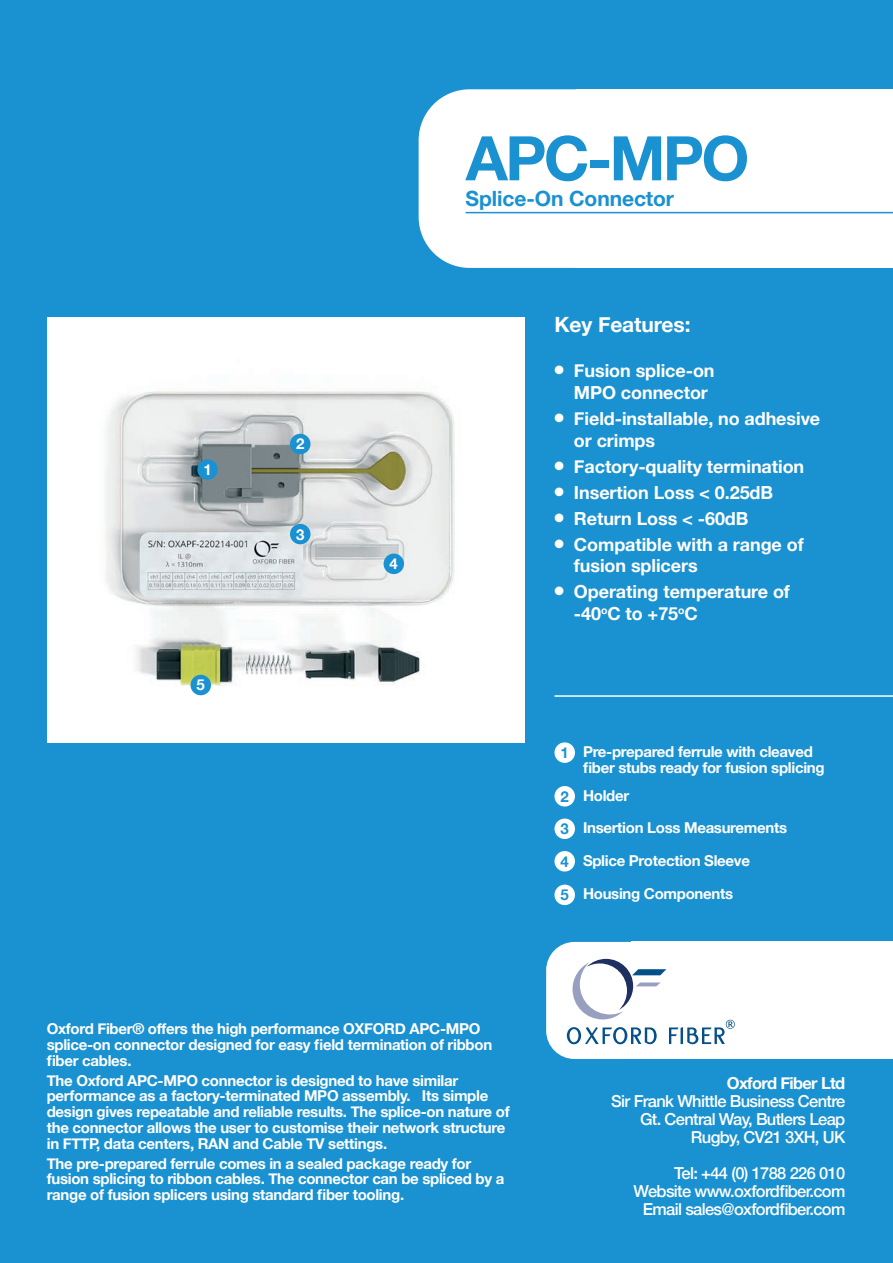
<style>
.page{position:relative;width:893px;height:1263px;background:#1a91d1}
.page>*{position:absolute;margin:0;border:0;box-sizing:border-box;transform-origin:0 0}
.t1{font:700 61.5px "Helvetica Neue";letter-spacing:-.04em;color:#1a91d1}
.t2{font:700 21px "Helvetica Neue";letter-spacing:-.005em;color:#1a91d1}
.t3{font:700 21px "Helvetica Neue";letter-spacing:-.005em;color:#fff}
.t4{font:700 18px/21.8px "Helvetica Neue";letter-spacing:-.005em;color:#fff}
.t5{font:500 16.5px "Helvetica Neue";letter-spacing:-.04em;color:#fff}
.t6{font:700 16.5px "Helvetica Neue";letter-spacing:-.04em;color:#fff}
.t7{font:700 15px/15.8px "Helvetica Neue";letter-spacing:-.02em;color:#fff}
.t8{font:700 15px "Helvetica Neue";color:#1a91d1}
</style>
<div class="page">
<div style="left:546px;top:942px;width:183px;height:117px;background:#fff;border-radius:28px"></div>
<div style="left:631px;top:942px;width:262px;height:117px;background:#fff"></div>
<svg style="left:567px;top:959px;width:168px;height:85px"></svg>
<div style="left:577px;top:89px;width:316px;height:179px;background:#fff"></div>
<div style="left:419px;top:89px;width:282px;height:179px;background:#fff;border-radius:51px"></div>
<hr style="left:466px;top:212px;width:427px;height:1px;background:#1a91d1">
<img style="left:48px;top:317px;width:476px;height:425px">
<div style="left:190px;top:675px;width:21px;height:20px;background:#1a91d1;border-radius:50%"></div>
<div style="left:384px;top:554px;width:20px;height:20px;background:#1a91d1;border-radius:50%"></div>
<div style="left:197px;top:459px;width:21px;height:21px;background:#1a91d1;border-radius:50%"></div>
<div style="left:290px;top:434px;width:20px;height:20px;background:#1a91d1;border-radius:50%"></div>
<div style="left:290px;top:524px;width:20px;height:20px;background:#1a91d1;border-radius:50%"></div>
<div style="left:554px;top:885px;width:21px;height:20px;background:#fff;border-radius:50%"></div>
<div style="left:554px;top:742px;width:21px;height:21px;background:#fff;border-radius:50%"></div>
<div style="left:554px;top:786px;width:21px;height:20px;background:#fff;border-radius:50%"></div>
<div style="left:554px;top:818px;width:21px;height:21px;background:#fff;border-radius:50%"></div>
<div style="left:554px;top:851px;width:21px;height:20px;background:#fff;border-radius:50%"></div>
<hr style="left:554px;top:695px;width:339px;height:2px;background:#fff">
<p class="t7" style="left:203px;top:462px;width:10px">1</p>
<p class="t7" style="left:197px;top:678px;width:10px">5</p>
<p class="t7" style="left:296px;top:437px;width:10px">2</p>
<p class="t7" style="left:296px;top:527px;width:10px">3</p>
<p class="t7" style="left:390px;top:556px;width:10px">4</p>
<p class="t1" style="left:466px;top:110px;width:285px">APC-MPO</p>
<p class="t2" style="left:466px;top:182px;width:210px">Splice-On Connector</p>
<p class="t3" style="left:554px;top:308px;width:138px">Key Features:</p>
<p class="t4" style="left:574px;top:360px;width:142px;text-indent:-19px">● Fusion splice-on<br>MPO connector</p>
<p class="t4" style="left:574px;top:408px;width:248px;text-indent:-19px">● Field-installable, no adhesive or crimps</p>
<p class="t4" style="left:554px;top:456px;width:251px">● Factory-quality termination</p>
<p class="t4" style="left:554px;top:482px;width:220px">● Insertion Loss &lt; 0.25dB</p>
<p class="t4" style="left:554px;top:508px;width:196px">● Return Loss &lt; -60dB</p>
<p class="t4" style="left:574px;top:534px;width:231px;text-indent:-19px">● Compatible with a range of fusion splicers</p>
<p class="t4" style="left:574px;top:582px;width:217px;text-indent:-19px">● Operating temperature of -40<sup>o</sup>C to +75<sup>o</sup>C</p>
<p class="t8" style="left:561px;top:741px;width:10px">1</p>
<p class="t8" style="left:561px;top:785px;width:10px">2</p>
<p class="t8" style="left:561px;top:817px;width:10px">3</p>
<p class="t8" style="left:561px;top:850px;width:10px">4</p>
<p class="t7" style="left:583px;top:744px;width:243px">Pre-prepared ferrule with cleaved fiber stubs ready for fusion splicing</p>
<p class="t7" style="left:583px;top:788px;width:48px">Holder</p>
<p class="t7" style="left:583px;top:820px;width:206px">Insertion Loss Measurements</p>
<p class="t7" style="left:583px;top:853px;width:168px">Splice Protection Sleeve</p>
<p class="t8" style="left:561px;top:883px;width:10px">5</p>
<p class="t7" style="left:583px;top:886px;width:152px">Housing Components</p>
<p class="t7" style="left:47px;top:1021px;width:447px">Oxford Fiber® offers the high performance OXFORD APC-MPO splice-on connector designed for easy field termination of ribbon fiber cables.</p>
<p class="t7" style="left:47px;top:1073px;width:464px">The Oxford APC-MPO connector is designed to have similar performance as a factory-terminated MPO assembly. Its simple design gives repeatable and reliable results. The splice-on nature of the connector allows the user to customise their network structure in FTTP, data centers, RAN and Cable TV settings.</p>
<p class="t7" style="left:47px;top:1156px;width:459px">The pre-prepared ferrule comes in a sealed package ready for fusion splicing to ribbon cables. The connector can be spliced by a range of fusion splicers using standard fiber tooling.</p>
<p class="t6" style="left:727px;top:1070px;width:120px">Oxford Fiber Ltd</p>
<p class="t5" style="left:611px;top:1087px;width:236px">Sir Frank Whittle Business Centre</p>
<p class="t5" style="left:640px;top:1105px;width:207px">Gt. Central Way, Butlers Leap</p>
<p class="t5" style="left:691px;top:1123px;width:156px">Rugby, CV21 3XH, UK</p>
<p class="t5" style="left:674px;top:1159px;width:173px">Tel: +44 (0) 1788 226 010</p>
<p class="t5" style="left:633px;top:1177px;width:213px">Website www.oxfordfiber.com</p>
<p class="t5" style="left:643px;top:1195px;width:204px">Email sales@oxfordfiber.com</p>
</div>
